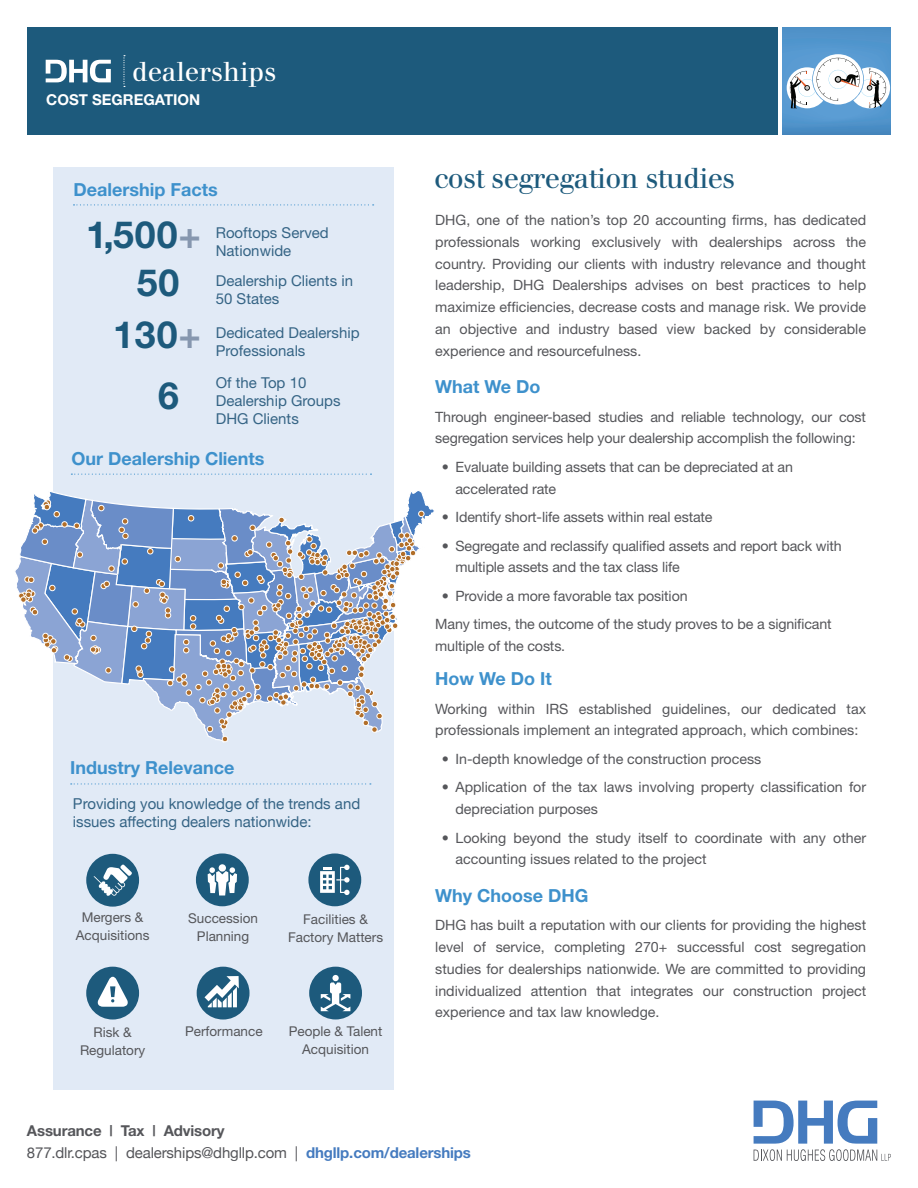
<style>
.page{position:relative;width:918px;height:1188px;background:#fff}
.page>*{position:absolute;margin:0;border:0;box-sizing:border-box;transform-origin:0 0}
.t1{font:700 37.5px "Helvetica Neue";letter-spacing:.025em;color:#1d5a7c}
.t2{font:28.5px "Walbaum";letter-spacing:-.02em;color:#1d5a7c}
.t3{font:27px "Walbaum";color:#fff}
.t4{font:700 18px "Helvetica Neue";color:#3e91cc}
.t5{font:15px/18px "Helvetica Neue";color:#356485}
.t6{font:15px/22.5px "Helvetica Neue";letter-spacing:-.01em;color:#55565a}
.t7{font:15px/18px "Helvetica Neue";color:#356485}
.t8{font:700 15px "Helvetica Neue";color:#fff}
.t9{font:14.25px/21.8px "Helvetica Neue";letter-spacing:-.01em;color:#55565a}
.t10{font:13.5px/18px "Helvetica Neue";color:#55565a;text-align:center}
.t11{font:3.9px "Myriad Pro";color:#040503}
.s1{color:#8697af}
.s2{font-weight:700}
.s3{font-weight:700;color:#457bbf}
</style>
<div class="page">
<div style="left:27px;top:27px;width:751px;height:108px;background:#1d5a7c"></div>
<svg style="left:783px;top:27px;width:108px;height:108px"></svg>
<svg style="left:123px;top:55px;width:2px;height:32px"></svg>
<svg style="left:46px;top:60px;width:65px;height:22px"></svg>
<svg style="left:754px;top:1101px;width:137px;height:60px"></svg>
<div style="left:54px;top:167px;width:340px;height:923px;background:#e1eaf6"></div>
<svg style="left:74px;top:204px;width:300px;height:1px"></svg>
<svg style="left:71px;top:783px;width:300px;height:2px"></svg>
<svg style="left:71px;top:474px;width:301px;height:1px"></svg>
<svg style="left:15px;top:490px;width:419px;height:252px"></svg>
<div style="left:86px;top:854px;width:53px;height:53px;background:#1d5a7c;border-radius:50%"></div>
<svg style="left:93px;top:864px;width:39px;height:32px"></svg>
<div style="left:308px;top:853px;width:53px;height:53px;background:#1d5a7c;border-radius:50%"></div>
<svg style="left:320px;top:865px;width:30px;height:30px"></svg>
<div style="left:196px;top:853px;width:53px;height:53px;background:#1d5a7c;border-radius:50%"></div>
<svg style="left:208px;top:864px;width:29px;height:32px"></svg>
<div style="left:309px;top:967px;width:53px;height:52px;background:#1d5a7c;border-radius:50%"></div>
<div style="left:332px;top:975px;width:7px;height:6px;background:#fff;border-radius:50%"></div>
<svg style="left:321px;top:982px;width:29px;height:29px"></svg>
<div style="left:197px;top:967px;width:53px;height:53px;background:#1d5a7c;border-radius:50%"></div>
<svg style="left:205px;top:976px;width:34px;height:31px"></svg>
<div style="left:86px;top:967px;width:53px;height:53px;background:#1d5a7c;border-radius:50%"></div>
<svg style="left:97px;top:977px;width:31px;height:30px"></svg>
<h3 class="t3" style="left:132px;top:56px;width:146px">dealerships</h3>
<p class="t8" style="left:46px;top:91px;width:156px">COST SEGREGATION</p>
<p class="t4" style="left:74px;top:178px;width:146px">Dealership Facts</p>
<h1 class="t1" style="left:86px;top:211px;width:117px">1,500<span class="s1">+</span></h1>
<h1 class="t1" style="left:137px;top:260px;width:44px">50</h1>
<h1 class="t1" style="left:113px;top:312px;width:89px">130<span class="s1">+</span></h1>
<h1 class="t1" style="left:158px;top:372px;width:22px">6</h1>
<p class="t5" style="left:216px;top:223px;width:115px">Rooftops Served<br>Nationwide</p>
<p class="t5" style="left:216px;top:272px;width:139px">Dealership Clients in<br>50 States</p>
<p class="t5" style="left:216px;top:324px;width:145px">Dedicated Dealership<br>Professionals</p>
<p class="t5" style="left:216px;top:374px;width:126px">Of the Top 10<br>Dealership Groups<br>DHG Clients</p>
<p class="t4" style="left:71px;top:447px;width:195px">Our Dealership Clients</p>
<p class="t4" style="left:70px;top:757px;width:166px">Industry Relevance</p>
<p class="t7" style="left:73px;top:795px;width:289px">Providing you knowledge of the trends and issues affecting dealers nationwide:</p>
<p class="t10" style="left:76px;top:908px;width:75px">Mergers &amp;<br>Acquisitions</p>
<p class="t10" style="left:288px;top:910px;width:97px">Facilities &amp;<br>Factory Matters</p>
<p class="t10" style="left:188px;top:909px;width:71px">Succession<br>Planning</p>
<p class="t10" style="left:185px;top:1022px;width:79px">Performance</p>
<p class="t10" style="left:80px;top:1023px;width:67px">Risk &amp;<br>Regulatory</p>
<p class="t10" style="left:289px;top:1022px;width:95px">People &amp; Talent<br>Acquisition</p>
<h2 class="t2" style="left:434px;top:161px;width:303px">cost segregation studies</h2>
<p class="t11" style="left:869px;top:67px;width:3px">F</p>
<p class="t11" style="left:869px;top:104px;width:3px">E</p>
<p class="t9" style="left:435px;top:209px;width:432px;text-align:justify">DHG, one of the nation’s top 20 accounting firms, has dedicated professionals working exclusively with dealerships across the country. Providing our clients with industry relevance and thought leadership, DHG Dealerships advises on best practices to help maximize efficiencies, decrease costs and manage risk. We provide an objective and industry based view backed by considerable experience and resourcefulness.</p>
<p class="t4" style="left:435px;top:376px;width:107px">What We Do</p>
<p class="t9" style="left:435px;top:405px;width:432px">Through engineer-based studies and reliable technology, our cost segregation services help your dealership accomplish the following:</p>
<p class="t9" style="left:455px;top:456px;width:339px;text-indent:-13px">• Evaluate building assets that can be depreciated at an accelerated rate</p>
<p class="t9" style="left:442px;top:506px;width:272px">• Identify short-life assets within real estate</p>
<p class="t9" style="left:455px;top:534px;width:388px;text-indent:-13px">• Segregate and reclassify qualified assets and report back with multiple assets and the tax class life</p>
<p class="t9" style="left:435px;top:581px;width:398px;line-height:28.5px;text-indent:7px">• Provide a more favorable tax position<br>Many times, the outcome of the study proves to be a significant</p>
<p class="t9" style="left:435px;top:635px;width:132px">multiple of the costs.</p>
<p class="t4" style="left:435px;top:668px;width:118px">How We Do It</p>
<p class="t9" style="left:435px;top:697px;width:432px">Working within IRS established guidelines, our dedicated tax professionals implement an integrated approach, which combines:</p>
<p class="t9" style="left:442px;top:748px;width:321px">• In-depth knowledge of the construction process</p>
<p class="t9" style="left:455px;top:776px;width:412px;text-indent:-13px">• Application of the tax laws involving property classification for depreciation purposes</p>
<p class="t9" style="left:455px;top:826px;width:412px;text-indent:-13px">• Looking beyond the study itself to coordinate with any other accounting issues related to the project</p>
<p class="t4" style="left:435px;top:884px;width:155px">Why Choose DHG</p>
<p class="t9" style="left:435px;top:914px;width:432px;text-align:justify">DHG has built a reputation with our clients for providing the highest level of service, completing 270+ successful cost segregation studies for dealerships nationwide. We are committed to providing individualized attention that integrates our construction project experience and tax law knowledge.</p>
<p class="t6" style="left:27px;top:1120px;width:445px"><span class="s2">Assurance | Tax | Advisory<br></span>877.dlr.cpas | dealerships@dhgllp.com | <span class="s3">dhgllp.com/dealerships</span></p>
</div>
